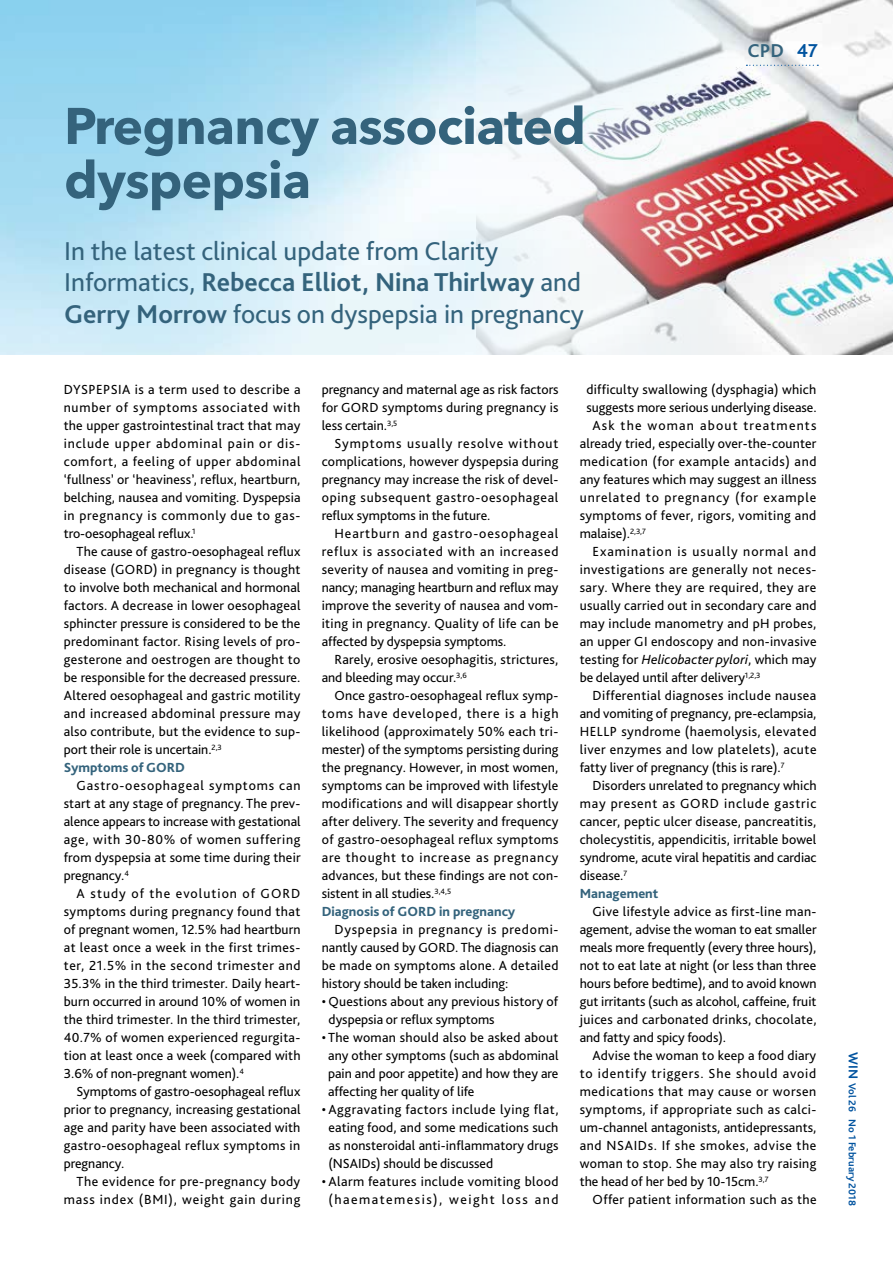
<style>
.page{position:relative;width:893px;height:1263px;background:#fff}
.page>*{position:absolute;margin:0;border:0;box-sizing:border-box;transform-origin:0 0}
.t1{font:700 51px/54px "Avenir Next";letter-spacing:-.015em;color:#34637c}
.t2{font:27px/31.5px "Bliss Pro";color:#34637c}
.t3{font:700 19.5px "Bliss Pro";color:#34637c}
.t4{font:13.8px/18px "Bliss Pro";letter-spacing:.015em;color:#000;text-align:justify}
.t5{font:13.8px/18px "Bliss Pro";letter-spacing:.035em;color:#000;text-align:right}
.t6{font:13.8px "Bliss Pro";letter-spacing:.04em;color:#000}
.t7{font:13.8px "Bliss Pro";letter-spacing:-.005em;color:#000}
.t8{font:13.8px "Bliss Pro";letter-spacing:.065em;color:#000}
.t9{font:13.8px "Bliss Pro";letter-spacing:.055em;color:#000}
.t10{font:13.8px "Bliss Pro";letter-spacing:.07em;color:#000}
.t11{font:13.8px "Bliss Pro";letter-spacing:.085em;color:#000}
.t12{font:800 13.8px "Bliss Pro";color:#34637c}
.t13{font:700 10.5px "Bliss Pro";color:#00539f}
.s1{font-weight:700}
.s2{color:#00539f}
.s3{font-weight:800;color:#34637c}
.s4{font-style:italic}
.s5{font-size:13.5px}
</style>
<div class="page">
<img style="left:477px;top:0;width:416px;height:354px">
<svg style="left:746px;top:65px;width:72px;height:1px"></svg>
<h1 class="t1" style="left:64px;top:99px;width:523px">Pregnancy associated dyspepsia</h1>
<h2 class="t2" style="left:64px;top:234px;width:521px">I n the latest clinical update from Clarity<br>I nformatics, <span class="s1">Rebecca Elliot, Nina Thirlway</span> and<br><span class="s1">Gerry Morrow</span> focus on dyspepsia in pregnancy</h2>
<h3 class="t3" style="left:748px;top:38px;width:72px">CPD <span class="s2">47</span></h3>
<p class="t4" style="left:64px;top:380px;width:238px">Dyspepsia is a term used to describe a number of symptoms associated with the upper gastrointestinal tract that may include upper abdominal pain or dis&shy;comfort, a feeling of upper abdominal ‘fullness’ or ‘heaviness’, reflux, heartburn, belching, nausea and vomiting. Dyspepsia in pregnancy is commonly due to gas&shy;tro-oesophageal reflux.<sup>1</sup></p>
<p class="t4" style="left:64px;top:542px;width:239px;text-align:left;text-indent:13px">The cause of gastro-oesophageal reflux disease (GORD) in pregnancy is thought to involve both mechanical and hormonal factors. A decrease in lower oesophageal sphincter pressure is considered to be the predominant factor. Rising levels of pro&shy;gesterone and oestrogen are thought to be responsible for the decreased pressure.<br>Altered oesophageal and gastric motility and increased abdominal pressure may also contribute, but the evidence to sup&shy;port their role is uncertain.<sup>2,3<br></sup><span class="s3">Symptoms of GORD</span></p>
<p class="t4" style="left:64px;top:776px;width:238px;text-indent:13px">Gastro-oesophageal symptoms can start at any stage of pregnancy. The prev&shy;alence appears to increase with gestational age, with 30-80% of women suffering from dyspepsia at some time during their pregnancy.<sup>4</sup></p>
<p class="t4" style="left:64px;top:884px;width:238px;text-indent:13px">A study of the evolution of GORD symptoms during pregnancy found that of pregnant women, 12.5% had heartburn at least once a week in the first trimes&shy;ter, 21.5% in the second trimester and 35.3% in the third trimester. Daily heart&shy;burn occurred in around 10% of women in the third trimester. I n the third trimester, 40.7% of women experienced regurgita&shy;tion at least once a week (compared with 3.6% of non-pregnant women).<sup>4</sup></p>
<p class="t4" style="left:64px;top:1082px;width:238px;text-indent:13px">Symptoms of gastro-oesophageal reflux prior to pregnancy, increasing gestational age and parity have been associated with gastro-oesophageal reflux symptoms in pregnancy.</p>
<p class="t5" style="left:64px;top:1172px;width:238px">The evidence for pre-pregnancy body mass index (BMI), weight gain during</p>
<p class="t4" style="left:322px;top:380px;width:238px">pregnancy and maternal age as risk factors for GORD symptoms during pregnancy is less certain.<sup>3,5</sup></p>
<p class="t4" style="left:322px;top:434px;width:238px;text-indent:13px">Symptoms usually resolve without complications, however dyspepsia during pregnancy may increase the risk of devel&shy;oping subsequent gastro-oesophageal reflux symptoms in the future.</p>
<p class="t4" style="left:322px;top:524px;width:238px;text-indent:13px">Heartburn and gastro-oesophageal reflux is associated with an increased severity of nausea and vomiting in preg&shy;nancy; managing heartburn and reflux may improve the severity of nausea and vom&shy;iting in pregnancy. Quality of life can be affected by dyspepsia symptoms.</p>
<p class="t4" style="left:322px;top:650px;width:238px;text-indent:13px">Rarely, erosive oesophagitis, strictures, and bleeding may occur.<sup>3,6</sup></p>
<p class="t4" style="left:322px;top:686px;width:239px;text-align:left;text-indent:13px">Once gastro-oesophageal reflux symp&shy;toms have developed, there is a high likelihood (approximately 50% each tri&shy;mester) of the symptoms persisting during the pregnancy. However, in most women, symptoms can be improved with lifestyle modifications and will disappear shortly after delivery. The severity and frequency of gastro-oesophageal reflux symptoms are thought to increase as pregnancy advances, but these findings are not con&shy;sistent in all studies.<sup>3,4,5<br></sup><span class="s3">Diagnosis of GORD in pregnancy</span></p>
<p class="t4" style="left:322px;top:920px;width:238px;text-indent:13px">Dyspepsia in pregnancy is predomi&shy;nantly caused by GORD. The diagnosis can be made on symptoms alone. A detailed history should be taken including:</p>
<p class="t4" style="left:329px;top:992px;width:231px;text-indent:-7px">• Questions about any previous history of dyspepsia or reflux symptoms</p>
<p class="t4" style="left:328px;top:1028px;width:232px;text-indent:-6px">• The woman should also be asked about any other symptoms (such as abdominal pain and poor appetite) and how they are affecting her quality of life</p>
<p class="t4" style="left:328px;top:1100px;width:232px;text-indent:-7px">• Aggravating factors include lying flat, eating food, and some medications such as nonsteroidal anti-inflammatory drugs (NSAI Ds) should be discussed</p>
<p class="t4" style="left:322px;top:1172px;width:238px;text-align:center">• Alarm features include vomiting blood (haematemesis), weight loss and</p>
<p class="t4" style="left:586px;top:380px;width:231px">difficulty swallowing (dysphagia) which</p>
<p class="t7" style="left:586px;top:399px;width:232px">suggests more serious underlying disease.</p>
<p class="t11" style="left:592px;top:417px;width:225px">Ask the woman about treatments</p>
<p class="t4" style="left:580px;top:434px;width:238px">already tried, especially over-the-counter</p>
<p class="t6" style="left:580px;top:453px;width:238px">medication (for example antacids) and</p>
<p class="t4" style="left:580px;top:470px;width:238px">any features which may suggest an illness</p>
<p class="t8" style="left:580px;top:489px;width:238px">unrelated to pregnancy (for example</p>
<p class="t4" style="left:580px;top:506px;width:238px">symptoms of fever, rigors, vomiting and</p>
<p class="t4" style="left:580px;top:524px;width:68px">malaise).<sup>2,3,7</sup></p>
<p class="t10" style="left:592px;top:543px;width:225px">Examination is usually normal and</p>
<p class="t6" style="left:580px;top:561px;width:238px">investigations are generally not neces-</p>
<p class="t5" style="left:580px;top:578px;width:238px">sary. Where they are required, they are</p>
<p class="t4" style="left:580px;top:596px;width:238px">usually carried out in secondary care and</p>
<p class="t4" style="left:580px;top:614px;width:238px">may include manometry and pH probes,</p>
<p class="t4" style="left:580px;top:632px;width:238px">an upper GI endoscopy and non-invasive</p>
<p class="t4" style="left:580px;top:650px;width:238px">testing for <span class="s4">Helicobacter pylori</span>, which may</p>
<p class="t4" style="left:580px;top:668px;width:182px">be delayed until after delivery<sup>1,2,3</sup></p>
<p class="t4" style="left:592px;top:686px;width:225px">Differential diagnoses include nausea</p>
<p class="t4" style="left:580px;top:704px;width:238px">and vomiting of pregnancy, pre-eclampsia,</p>
<p class="t5" style="left:580px;top:722px;width:238px">HELLP syndrome (haemolysis, elevated</p>
<p class="t5" style="left:580px;top:740px;width:238px">liver enzymes and low platelets), acute</p>
<p class="t4" style="left:580px;top:758px;width:206px">fatty liver of pregnancy (this is rare).<sup>7</sup></p>
<p class="t4" style="left:592px;top:776px;width:226px">Disorders unrelated to pregnancy which</p>
<p class="t9" style="left:580px;top:795px;width:238px">may present as GORD include gastric</p>
<p class="t4" style="left:580px;top:812px;width:238px">cancer, peptic ulcer disease, pancreatitis,</p>
<p class="t4" style="left:580px;top:830px;width:238px">cholecystitis, appendicitis, irritable bowel</p>
<p class="t4" style="left:580px;top:848px;width:238px">syndrome, acute viral hepatitis and cardiac</p>
<p class="t4" style="left:580px;top:866px;width:49px">disease.<sup>7</sup></p>
<p class="t12" style="left:580px;top:885px;width:80px">Management</p>
<p class="t4" style="left:580px;top:902px;width:238px;text-indent:13px">Give lifestyle advice as first-line man&shy;agement, advise the woman to eat smaller meals more frequently (every three hours), not to eat late at night (or less than three hours before bedtime), and to avoid known gut irritants (such as alcohol, caffeine, fruit juices and carbonated drinks, chocolate, and fatty and spicy foods).</p>
<p class="t4" style="left:580px;top:1046px;width:238px;text-indent:13px">Advise the woman to keep a food diary to identify triggers. She should avoid medications that may cause or worsen symptoms, if appropriate such as calci&shy;um-channel antagonists, antidepressants, and NSAI Ds. If she smokes, advise the woman to stop. She may also try raising the head of her bed by 10-15cm.<sup>3,7</sup></p>
<p class="t4" style="left:592px;top:1190px;width:226px">Offer patient information such as the</p>
<p class="t13" style="left:859px;top:1052px;width:155px;rotate:90deg"><span class="s5">WIN</span> Vol 26 No 1 February 2018</p>
</div>
